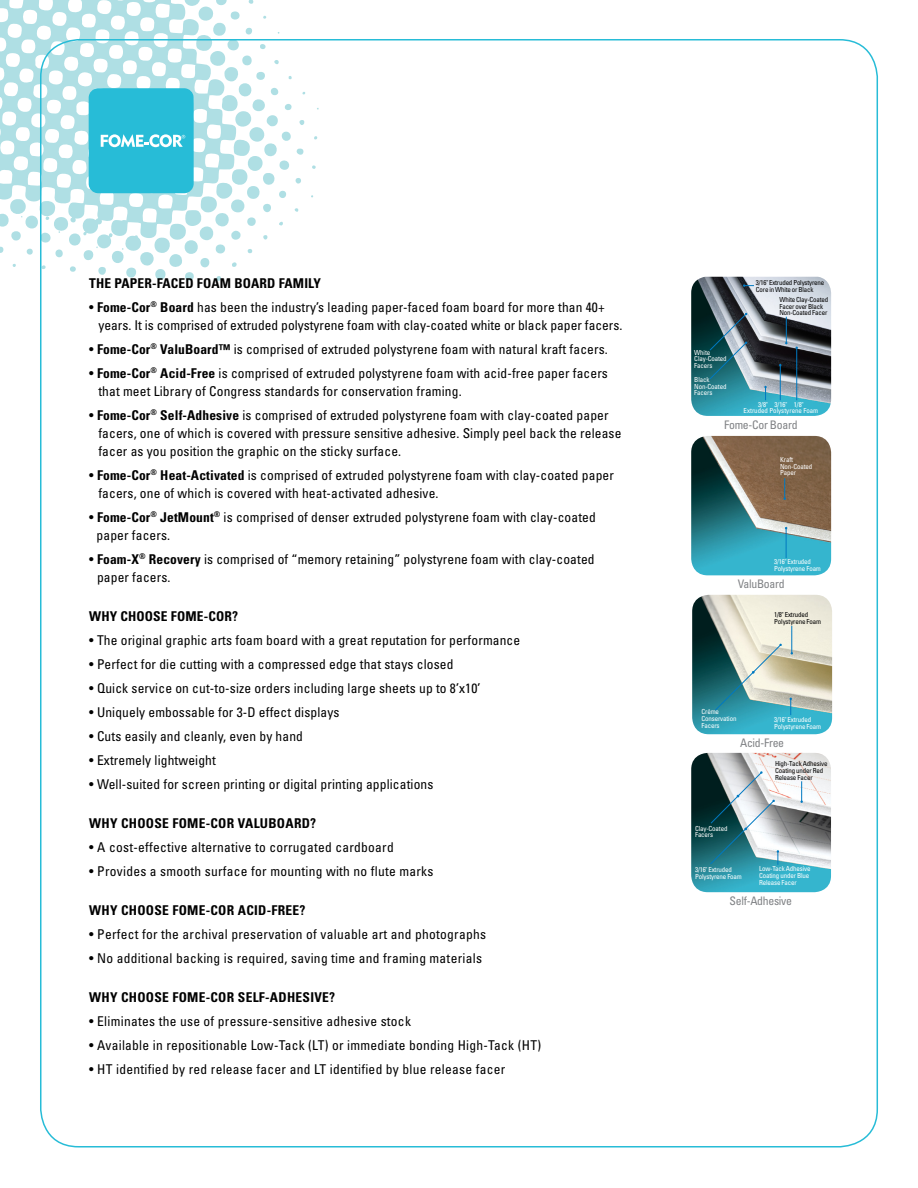
<style>
.page{position:relative;width:918px;height:1188px;background:#fff}
.page>*{position:absolute;margin:0;border:0;box-sizing:border-box;transform-origin:0 0}
.t1{font:condensed 13.5px/18px "Univers";letter-spacing:.01em;color:#000}
.t2{font:700 condensed 13.5px "Univers";letter-spacing:.02em;color:#000}
.t3{font:condensed 11.7px "Univers";letter-spacing:-.025em;color:#808285}
.t4{font:condensed 6.9px/6.6px "Univers";letter-spacing:-.02em;color:#fff}
.t5{font:condensed 6.9px/6.6px "Univers";letter-spacing:-.025em;color:#000}
.t6{font:condensed 6.9px/6.6px "Univers";color:#fff;text-align:center}
.s1{font-weight:700}
</style>
<div class="page">
<svg style="left:0;top:0;width:319px;height:281px"></svg>
<div style="left:89px;top:88px;width:105px;height:105px;background:#27bcd7;border-radius:10px"></div>
<svg style="left:101px;top:134px;width:84px;height:13px"></svg>
<img style="left:691px;top:277px;width:140px;height:139px">
<svg style="left:785px;top:317px;width:3px;height:27px"></svg>
<svg style="left:764px;top:386px;width:3px;height:14px"></svg>
<hr style="left:780px;top:365px;width:1px;height:35px;background:#0079c1">
<hr style="left:796px;top:348px;width:1px;height:52px;background:#0079c1">
<svg style="left:743px;top:284px;width:11px;height:3px"></svg>
<svg style="left:709px;top:313px;width:38px;height:67px;background:#4d7780"></svg>
<img style="left:691px;top:436px;width:140px;height:139px">
<svg style="left:784px;top:478px;width:2px;height:22px"></svg>
<hr style="left:786px;top:528px;width:1px;height:30px;background:#0079c1">
<img style="left:692px;top:595px;width:140px;height:139px">
<svg style="left:790px;top:698px;width:2px;height:17px"></svg>
<svg style="left:791px;top:626px;width:2px;height:29px"></svg>
<svg style="left:715px;top:644px;width:67px;height:67px;background:#8eb1ac"></svg>
<img style="left:691px;top:753px;width:140px;height:139px">
<svg style="left:800px;top:781px;width:3px;height:22px"></svg>
<svg style="left:710px;top:771px;width:69px;height:94px"></svg>
<p class="t2" style="left:89px;top:275px;width:233px">the pAPER-FACED FOAM BOARD FAMILY</p>
<p class="t1" style="left:98px;top:298px;width:526px;text-indent:-9px">• <span class="s1">Fome-Cor</span><sup>®</sup> <span class="s1">Board</span> has been the industry’s leading paper-faced foam board for more than 40+ years. It is comprised of extruded polystyrene foam with clay-coated white or black paper facers.</p>
<p class="t1" style="left:89px;top:340px;width:520px">• <span class="s1">Fome-Cor</span><sup>®</sup> <span class="s1">ValuBoard™</span> is comprised of extruded polystyrene foam with natural kraft facers.</p>
<p class="t1" style="left:98px;top:364px;width:511px;text-indent:-9px">• <span class="s1">Fome-Cor</span><sup>®</sup> <span class="s1">Acid-Free</span> is comprised of extruded polystyrene foam with acid-free paper facers that meet Library of Congress standards for conservation framing.</p>
<p class="t1" style="left:98px;top:406px;width:525px;text-indent:-9px">• <span class="s1">Fome-Cor</span><sup>®</sup> <span class="s1">Self-Adhesive</span> is comprised of extruded polystyrene foam with clay-coated paper facers, one of which is covered with pressure sensitive adhesive. Simply peel back the release facer as you position the graphic on the sticky surface.</p>
<p class="t1" style="left:98px;top:466px;width:517px;text-indent:-9px">• <span class="s1">Fome-Cor</span><sup>®</sup> <span class="s1">Heat-Activated</span> is comprised of extruded polystyrene foam with clay-coated paper facers, one of which is covered with heat-activated adhesive.</p>
<p class="t1" style="left:97px;top:508px;width:501px;text-indent:-7px">• <span class="s1">Fome-Cor</span><sup>®</sup> <span class="s1">JetMount</span><sup>®</sup> is comprised of denser extruded polystyrene foam with clay-coated paper facers.</p>
<p class="t1" style="left:97px;top:550px;width:499px;text-indent:-8px">• <span class="s1">Foam-X</span><sup>®</sup> <span class="s1">Recovery</span> is comprised of “memory retaining” polystyrene foam with clay-coated paper facers.</p>
<p class="t2" style="left:89px;top:608px;width:150px">Why Choose FOME-COR?</p>
<p class="t1" style="left:89px;top:631px;width:433px">• The original graphic arts foam board with a great reputation for performance</p>
<p class="t1" style="left:89px;top:655px;width:366px">• Perfect for die cutting with a compressed edge that stays closed</p>
<p class="t1" style="left:89px;top:679px;width:393px">• Quick service on cut-to-size orders including large sheets up to 8’x10’</p>
<p class="t1" style="left:89px;top:703px;width:252px">• Uniquely embossable for 3-D effect displays</p>
<p class="t1" style="left:89px;top:727px;width:215px">• Cuts easily and cleanly, even by hand</p>
<p class="t1" style="left:89px;top:751px;width:128px">• Extremely lightweight</p>
<p class="t1" style="left:89px;top:775px;width:346px">• Well-suited for screen printing or digital printing applications</p>
<p class="t2" style="left:89px;top:815px;width:229px">WHY CHOOSE FOME-COR VALUBOARD?</p>
<p class="t1" style="left:89px;top:838px;width:306px">• A cost-effective alternative to corrugated cardboard</p>
<p class="t1" style="left:89px;top:862px;width:346px">• Provides a smooth surface for mounting with no flute marks</p>
<p class="t2" style="left:89px;top:902px;width:218px">WHY CHOOSE FOME-COR ACID-FREE?</p>
<p class="t1" style="left:89px;top:925px;width:398px">• Perfect for the archival preservation of valuable art and photographs</p>
<p class="t1" style="left:89px;top:949px;width:394px">• No additional backing is required, saving time and framing materials</p>
<p class="t2" style="left:89px;top:989px;width:247px">WHY CHOOSE FOME-COR SELF-ADHESIVE?</p>
<p class="t1" style="left:89px;top:1012px;width:323px">• Eliminates the use of pressure-sensitive adhesive stock</p>
<p class="t1" style="left:89px;top:1036px;width:453px">• Available in repositionable Low-Tack (LT) or immediate bonding High-Tack (HT)</p>
<p class="t1" style="left:89px;top:1060px;width:418px">• HT identified by red release facer and LT identified by blue release facer</p>
<p class="t5" style="left:756px;top:279px;width:70px">3/16" Extruded Polystyrene<br>Core in White or Black</p>
<p class="t5" style="left:780px;top:296px;width:50px">White Clay-Coated<br>Facer over Black<br>Non-Coated Facer</p>
<p class="t4" style="left:694px;top:349px;width:34px">White<br>Clay-Coated<br>Facers</p>
<p class="t4" style="left:694px;top:376px;width:34px">Black<br>Non-Coated<br>Facers</p>
<p class="t3" style="left:724px;top:417px;width:75px">Fome-Cor Board</p>
<p class="t6" style="left:744px;top:401px;width:76px">3/8" 3/16" 1/8"<br>Extruded Polystyrene Foam</p>
<p class="t4" style="left:780px;top:456px;width:34px">Kraft<br>Non-Coated<br>Paper</p>
<p class="t4" style="left:774px;top:558px;width:48px">3/16" Extruded<br>Polystyrene Foam</p>
<p class="t3" style="left:738px;top:576px;width:48px">ValuBoard</p>
<p class="t5" style="left:774px;top:611px;width:48px">1/8" Extruded<br>Polystyrene Foam</p>
<p class="t4" style="left:701px;top:708px;width:36px">Créme<br>Conservation<br>Facers</p>
<p class="t4" style="left:774px;top:716px;width:48px">3/16" Extruded<br>Polystyrene Foam</p>
<p class="t3" style="left:740px;top:735px;width:46px">Acid-Free</p>
<p class="t5" style="left:775px;top:760px;width:54px">High-Tack Adhesive<br>Coating under Red<br>Release Facer</p>
<p class="t4" style="left:695px;top:824px;width:34px">Clay-Coated<br>Facers</p>
<p class="t4" style="left:695px;top:866px;width:48px">3/16" Extruded<br>Polystyrene Foam</p>
<p class="t4" style="left:759px;top:865px;width:53px">Low-Tack Adhesive<br>Coating under Blue<br>Release Facer</p>
<p class="t3" style="left:730px;top:893px;width:64px">Self-Adhesive</p>
</div>
